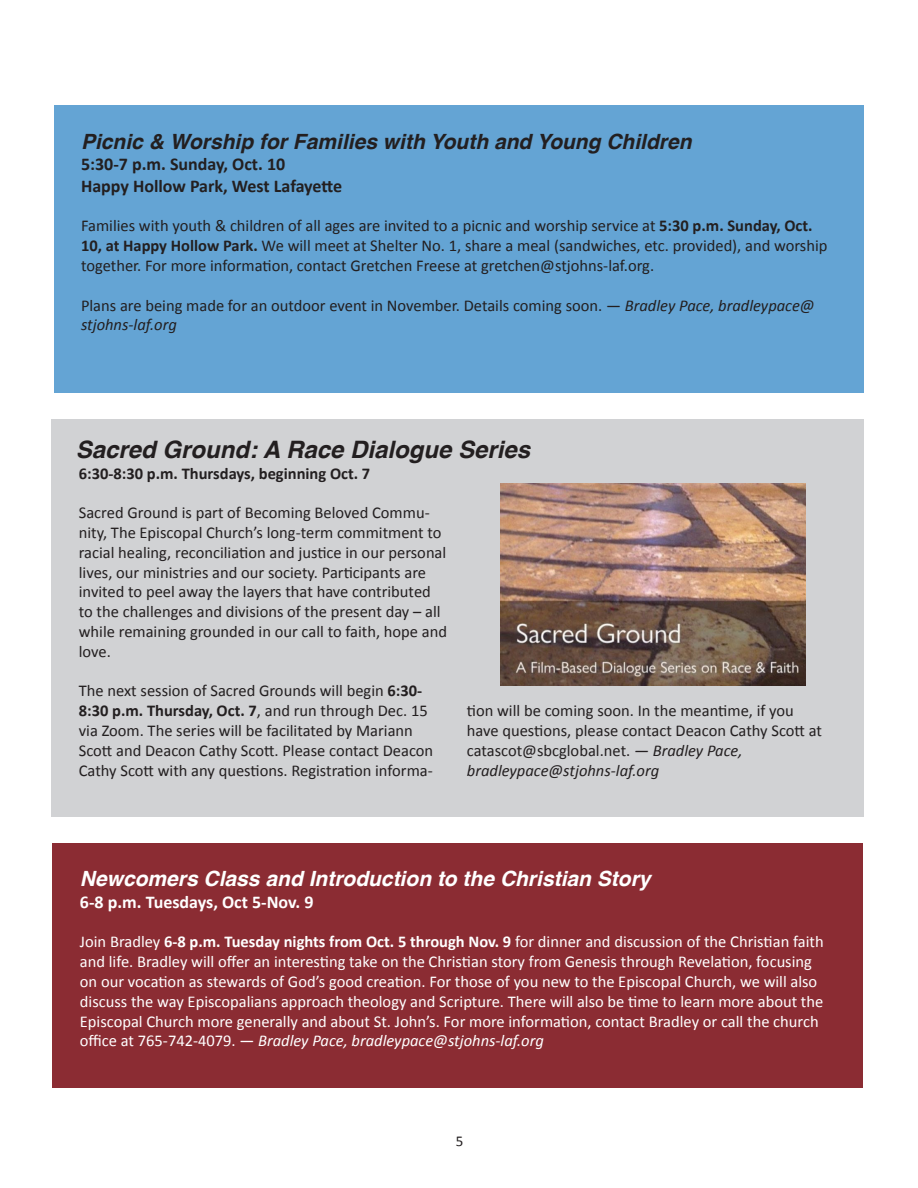
<style>
.page{position:relative;width:918px;height:1188px;background:#fff}
.page>*{position:absolute;margin:0;border:0;box-sizing:border-box;transform-origin:0 0}
.t1{font:italic 700 24px "Helvetica";color:#231f20}
.t2{font:italic 700 21px "Helvetica";color:#231f20}
.t3{font:italic 700 21px "Helvetica";color:#fff}
.t4{font:700 18px "Calibri";color:#231f20}
.t5{font:700 18px "Calibri";color:#fff}
.t6{font:16.5px/19.8px "Calibri";color:#231f20}
.t7{font:16.5px/19.8px "Calibri";color:#fff}
.t8{font:700 16.5px "Calibri";color:#231f20}
.t9{font:italic 16.5px "Calibri";color:#231f20}
.t10{font:15px "Calibri";color:#231f20}
.s1{font-weight:700}
.s2{font-style:italic}
</style>
<div class="page">
<div style="left:54px;top:106px;width:810px;height:287px;background:#64a4d4"></div>
<div style="left:52px;top:419px;width:812px;height:398px;background:#d1d2d4"></div>
<img style="left:500px;top:483px;width:306px;height:202px">
<div style="left:53px;top:843px;width:810px;height:245px;background:#8b2c33"></div>
<p class="t2" style="left:81px;top:124px;width:612px">Picnic &amp; Worship for Families with Youth and Young Children</p>
<p class="t4" style="left:81px;top:153px;width:206px">5:30-7 p.m. Sunday, Oct. 10</p>
<p class="t4" style="left:81px;top:175px;width:263px">Happy Hollow Park, West Lafayette</p>
<p class="t6" style="left:81px;top:215px;width:748px">Families with youth &amp; children of all ages are invited to a picnic and worship service at <span class="s1">5:30 p.m. Sunday, Oct.<br>10, at Happy Hollow Park.</span> We will meet at Shelter No. 1, share a meal (sandwiches, etc. provided), and worship together. For more information, contact Gretchen Freese at gretchen@stjohns-laf.org.</p>
<p class="t6" style="left:81px;top:294px;width:735px">Plans are being made for an outdoor event in November. Details coming soon. — <span class="s2">Bradley Pace, bradleypace@ stjohns-laf.org</span></p>
<p class="t1" style="left:76px;top:429px;width:456px">Sacred Ground: A Race Dialogue Series</p>
<p class="t8" style="left:79px;top:463px;width:293px">6:30-8:30 p.m. Thursdays, beginning Oct. 7</p>
<p class="t6" style="left:79px;top:502px;width:370px">Sacred Ground is part of Becoming Beloved Commu&shy;nity, The Episcopal Church’s long-term commitment to racial healing, reconciliation and justice in our personal lives, our ministries and our society. Participants are invited to peel away the layers that have contributed to the challenges and divisions of the present day – all while remaining grounded in our call to faith, hope and love.</p>
<p class="t6" style="left:79px;top:680px;width:356px">The next session of Sacred Grounds will begin <span class="s1">6:30- 8:30 p.m. Thursday, Oct. 7</span>, and run through Dec. 15 via Zoom. The series will be facilitated by Mariann Scott and Deacon Cathy Scott. Please contact Deacon Cathy Scott with any questions. Registration informa-</p>
<p class="t6" style="left:467px;top:700px;width:357px">tion will be coming soon. In the meantime, if you have questions, please contact Deacon Cathy Scott at catascot@sbcglobal.net. <span class="s2">— Bradley Pace,</span></p>
<p class="t9" style="left:467px;top:760px;width:194px">bradleypace@stjohns-laf.org</p>
<p class="t3" style="left:80px;top:861px;width:572px">Newcomers Class and Introduction to the Christian Story</p>
<p class="t5" style="left:80px;top:891px;width:235px">6-8 p.m. Tuesdays, Oct 5-Nov. 9</p>
<p class="t7" style="left:80px;top:931px;width:745px">Join Bradley <span class="s1">6-8 p.m. Tuesday nights from Oct. 5 through Nov. 9</span> for dinner and discussion of the Christian faith and life. Bradley will offer an interesting take on the Christian story from Genesis through Revelation, focusing on our vocation as stewards of God’s good creation. For those of you new to the Episcopal Church, we will also discuss the way Episcopalians approach theology and Scripture. There will also be time to learn more about the Episcopal Church more generally and about St. John’s. For more information, contact Bradley or call the church office at 765-742-4079. — <span class="s2">Bradley Pace, bradleypace@stjohns-laf.org</span></p>
<p class="t10" style="left:456px;top:1132px;width:9px">5</p>
</div>
